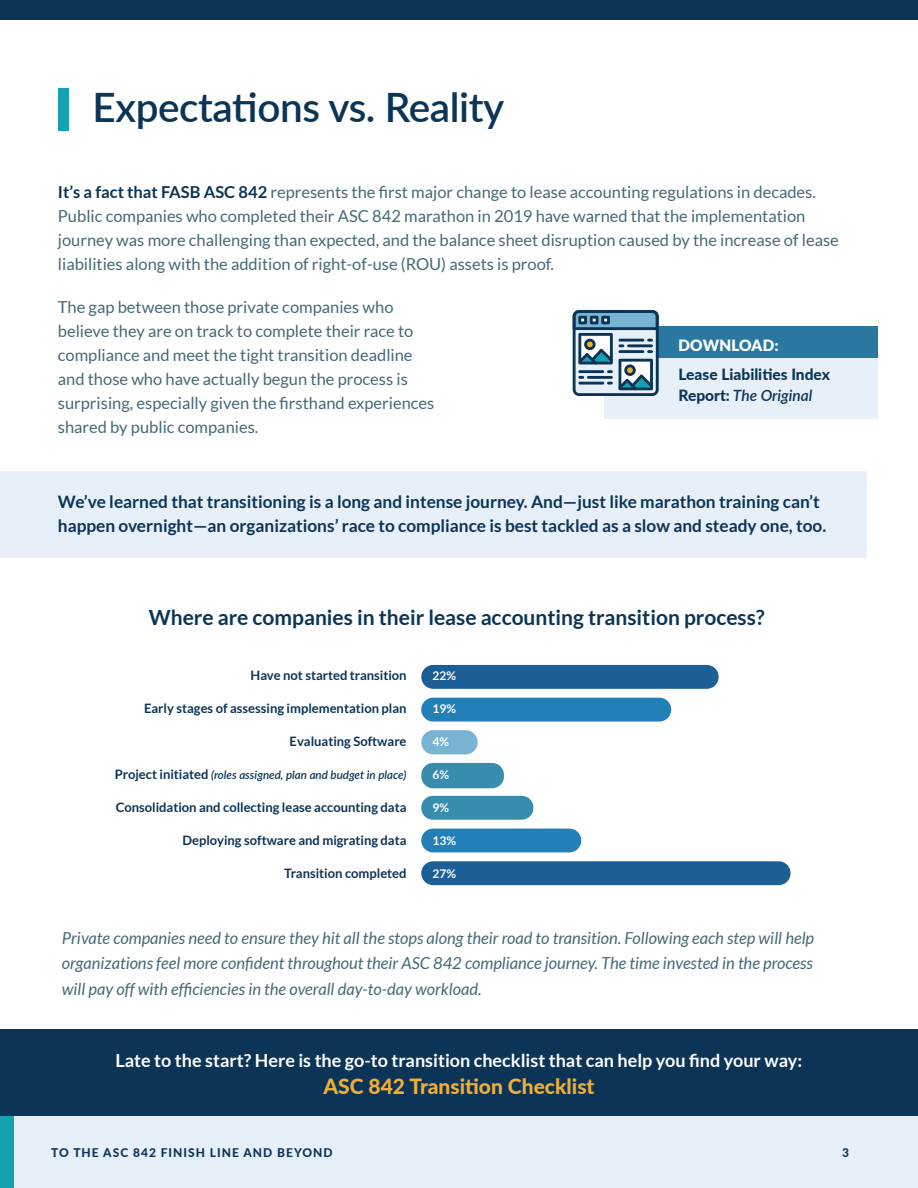
<style>
.page{position:relative;width:918px;height:1188px;background:#fff}
.page>*{position:absolute;margin:0;border:0;box-sizing:border-box;transform-origin:0 0}
.t1{font:600 40.5px "Lato";letter-spacing:-.01em;color:#0b3456}
.t2{font:700 21px "Lato";color:#0b3456}
.t3{font:800 21px "Lato";color:#f2af36}
.t4{font:700 18px "Lato";color:#fff}
.t5{font:700 17.25px/24px "Lato";color:#0b3456}
.t6{font:16.5px/24px "Lato";color:#456975}
.t7{font:italic 16.5px/25.5px "Lato";color:#456975;text-align:justify}
.t8{font:800 15.45px/20.9px "Lato";color:#0b3456}
.t9{font:900 15.45px "Lato";letter-spacing:.01em;color:#fff}
.t10{font:700 13.05px "Lato";color:#0b3456}
.t11{font:800 12px "Lato";letter-spacing:.085em;color:#0b3456}
.t12{font:700 12px "Lato";color:#fff}
.t13{font:italic 600 11.55px "Lato";color:#0b3456}
.s1{font-weight:700;color:#0b3456}
.s2{font-weight:600;font-style:italic}
.s3{font-weight:700;font-style:normal;font-size:13.05px}
</style>
<div class="page">
<div style="left:0;top:471px;width:867px;height:87px;background:#e7f0f8"></div>
<div style="left:0;top:1030px;width:918px;height:87px;background:#0b3456"></div>
<div style="left:0;top:0;width:918px;height:20px;background:#0b3456"></div>
<div style="left:58px;top:89px;width:11px;height:42px;background:#15a1af"></div>
<div style="left:605px;top:337px;width:273px;height:82px;background:#e7f0f8"></div>
<div style="left:591px;top:327px;width:287px;height:31px;background:#2a78a0"></div>
<svg style="left:573px;top:310px;width:86px;height:86px;background:#7e9caf"></svg>
<div style="left:421px;top:665px;width:298px;height:24px;background:#1b5f96;border-radius:12px"></div>
<div style="left:421px;top:698px;width:250px;height:24px;background:#237fb7;border-radius:12px"></div>
<div style="left:421px;top:730px;width:57px;height:24px;background:#79b3d3;border-radius:12px"></div>
<div style="left:421px;top:763px;width:83px;height:25px;background:#388daf;border-radius:12px"></div>
<div style="left:421px;top:796px;width:112px;height:24px;background:#388daf;border-radius:12px"></div>
<div style="left:421px;top:829px;width:160px;height:23px;background:#237fb7;border-radius:12px"></div>
<div style="left:421px;top:861px;width:370px;height:24px;background:#1b5f96;border-radius:12px"></div>
<div style="left:9px;top:1116px;width:909px;height:72px;background:#e7f0f8"></div>
<div style="left:0;top:1116px;width:13px;height:72px;background:#15a1af"></div>
<h1 class="t1" style="left:93px;top:78px;width:413px">Expectations vs. Reality</h1>
<p class="t6" style="left:58px;top:180px;width:783px"><span class="s1">It’s a fact that FASB ASC 842</span> represents the first major change to lease accounting regulations in decades.<br>Public companies who completed their ASC 842 marathon in 2019 have warned that the implementation journey was more challenging than expected, and the balance sheet disruption caused by the increase of lease liabilities along with the addition of right-of-use (ROU) assets is proof.</p>
<p class="t6" style="left:58px;top:295px;width:378px">The gap between those private companies who believe they are on track to complete their race to compliance and meet the tight transition deadline and those who have actually begun the process is surprising, especially given the firsthand experiences shared by public companies.</p>
<p class="t9" style="left:679px;top:336px;width:102px">DOWNLOAD:</p>
<p class="t8" style="left:679px;top:364px;width:153px">Lease Liabilities Index<br>Report: <span class="s2">The Original</span></p>
<p class="t5" style="left:58px;top:489px;width:770px">We’ve learned that transitioning is a long and intense journey. And—just like marathon training can’t happen overnight—an organizations’ race to compliance is best tackled as a slow and steady one, too.</p>
<p class="t2" style="left:149px;top:605px;width:618px">Where are companies in their lease accounting transition process?</p>
<p class="t10" style="left:251px;top:668px;width:157px">Have not started transition</p>
<p class="t10" style="left:144px;top:701px;width:264px">Early stages of assessing implementation plan</p>
<p class="t10" style="left:290px;top:734px;width:118px">Evaluating Software</p>
<p class="t13" style="left:115px;top:767px;width:293px"><span class="s3">Project initiated</span> (roles assigned, plan and budget in place)</p>
<p class="t10" style="left:116px;top:800px;width:292px">Consolidation and collecting lease accounting data</p>
<p class="t10" style="left:183px;top:833px;width:226px">Deploying software and migrating data</p>
<p class="t10" style="left:284px;top:866px;width:124px">Transition completed</p>
<p class="t12" style="left:432px;top:669px;width:25px">22%</p>
<p class="t12" style="left:432px;top:702px;width:25px">19%</p>
<p class="t12" style="left:432px;top:735px;width:18px">4%</p>
<p class="t12" style="left:432px;top:768px;width:18px">6%</p>
<p class="t12" style="left:432px;top:801px;width:18px">9%</p>
<p class="t12" style="left:432px;top:834px;width:25px">13%</p>
<p class="t12" style="left:432px;top:867px;width:25px">27%</p>
<p class="t7" style="left:62px;top:925px;width:754px">Private companies need to ensure they hit all the stops along their road to transition. Following each step will help organizations feel more confident throughout their ASC 842 compliance journey. The time invested in the process will pay off with efficiencies in the overall day-to-day workload.</p>
<p class="t4" style="left:116px;top:1050px;width:688px">Late to the start? Here is the go-to transition checklist that can help you find your way:</p>
<p class="t3" style="left:323px;top:1070px;width:273px">ASC 842 Transition Checklist</p>
<p class="t11" style="left:51px;top:1144px;width:283px">TO THE ASC 842 FINISH LINE AND BEYOND</p>
<p class="t11" style="left:842px;top:1144px;width:8px">3</p>
</div>
